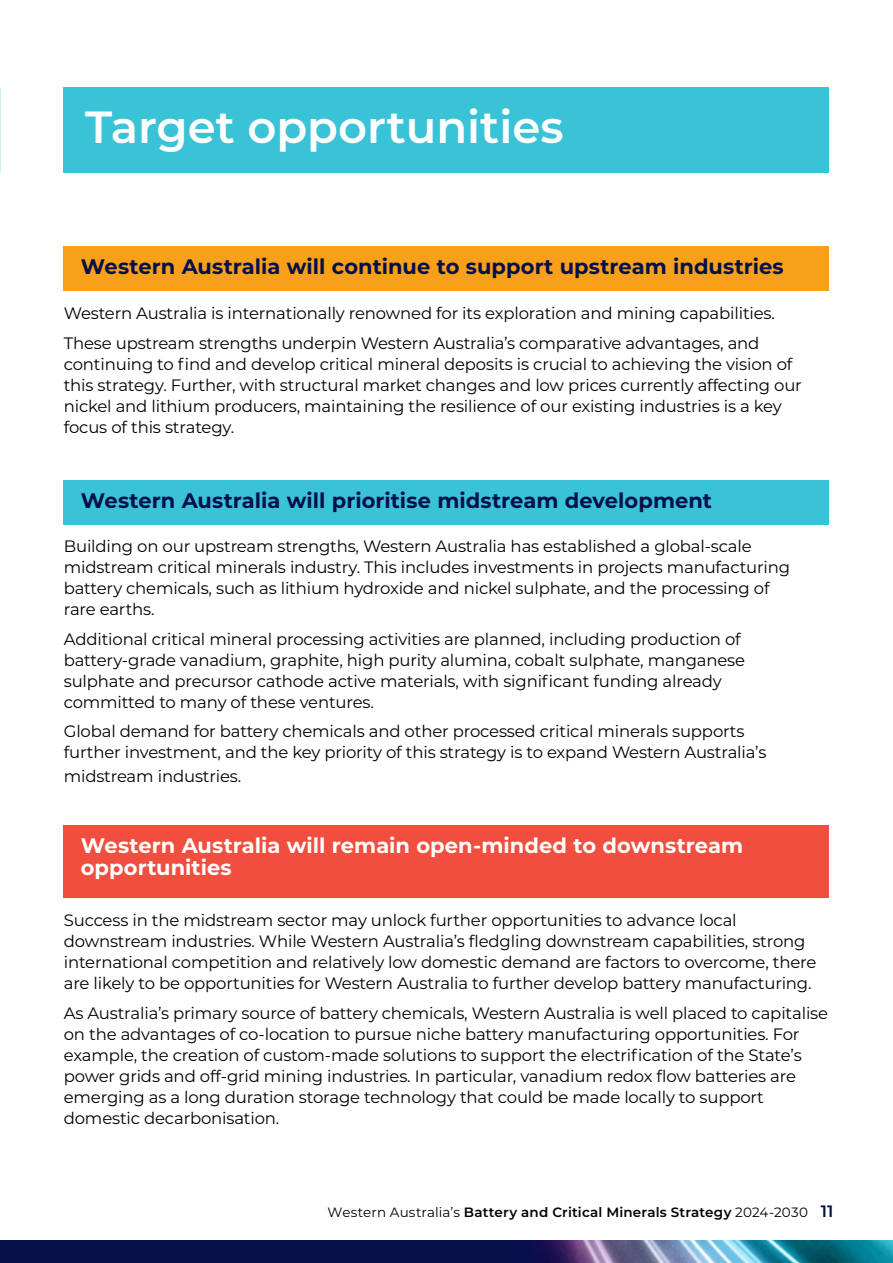
<style>
.page{position:relative;width:893px;height:1263px;background:#fff}
.page>*{position:absolute;margin:0;border:0;box-sizing:border-box;transform-origin:0 0}
.t1{font:600 45px "Montserrat";color:#fff}
.t2{font:700 21px "Montserrat";color:#041049}
.t3{font:700 21px/21.9px "Montserrat";color:#fff}
.t4{font:16.5px/21px "Montserrat";letter-spacing:-.01em;color:#000}
.t5{font:600 13.5px "Montserrat";letter-spacing:.015em;color:#000}
.s1{font-weight:400}
.s2{font-size:16.5px;color:#041049}
</style>
<div class="page">
<div style="left:64px;top:87px;width:765px;height:85px;background:#3ac2d6"></div>
<div style="left:64px;top:246px;width:765px;height:45px;background:#f9a01b"></div>
<div style="left:64px;top:480px;width:765px;height:45px;background:#3ac2d6"></div>
<div style="left:64px;top:825px;width:765px;height:73px;background:#f04e3e"></div>
<img style="left:1px;top:1241px;width:892px;height:22px">
<svg style="left:0;top:1241px;width:1px;height:22px"></svg>
<h1 class="t1" style="left:85px;top:96px;width:480px">Target opportunities</h1>
<p class="t2" style="left:81px;top:252px;width:704px">Western Australia will continue to support upstream industries</p>
<p class="t4" style="left:64px;top:298px;width:713px;line-height:29.5px">Western Australia is internationally renowned for its exploration and mining capabilities.<br>These upstream strengths underpin Western Australia’s comparative advantages, and</p>
<p class="t4" style="left:64px;top:353px;width:740px">continuing to find and develop critical mineral deposits is crucial to achieving the vision of this strategy. Further, with structural market changes and low prices currently affecting our nickel and lithium producers, maintaining the resilience of our existing industries is a key focus of this strategy.</p>
<p class="t2" style="left:81px;top:486px;width:633px">Western Australia will prioritise midstream development</p>
<p class="t4" style="left:64px;top:535px;width:728px">Building on our upstream strengths, Western Australia has established a global-scale midstream critical minerals industry. This includes investments in projects manufacturing battery chemicals, such as lithium hydroxide and nickel sulphate, and the processing of rare earths.</p>
<p class="t4" style="left:64px;top:628px;width:683px">Additional critical mineral processing activities are planned, including production of battery-grade vanadium, graphite, high purity alumina, cobalt sulphate, manganese sulphate and precursor cathode active materials, with significant funding already committed to many of these ventures.</p>
<p class="t4" style="left:64px;top:720px;width:704px">Global demand for battery chemicals and other processed critical minerals supports further investment, and the key priority of this strategy is to expand Western Australia’s</p>
<p class="t4" style="left:64px;top:765px;width:179px">midstream industries.</p>
<p class="t3" style="left:81px;top:834px;width:664px">Western Australia will remain open-minded to downstream opportunities</p>
<p class="t4" style="left:64px;top:909px;width:754px">Success in the midstream sector may unlock further opportunities to advance local downstream industries. While Western Australia’s fledgling downstream capabilities, strong international competition and relatively low domestic demand are factors to overcome, there are likely to be opportunities for Western Australia to further develop battery manufacturing.</p>
<p class="t4" style="left:64px;top:1002px;width:766px">As Australia’s primary source of battery chemicals, Western Australia is well placed to capitalise on the advantages of co-location to pursue niche battery manufacturing opportunities. For example, the creation of custom-made solutions to support the electrification of the State’s power grids and off-grid mining industries. In particular, vanadium redox flow batteries are emerging as a long duration storage technology that could be made locally to support domestic decarbonisation.</p>
<p class="t5" style="left:328px;top:1203px;width:507px"><span class="s1">Western Australia’s</span> Battery and Critical Minerals Strategy <span class="s1">2024-2030</span> <span class="s2">11</span></p>
</div>
